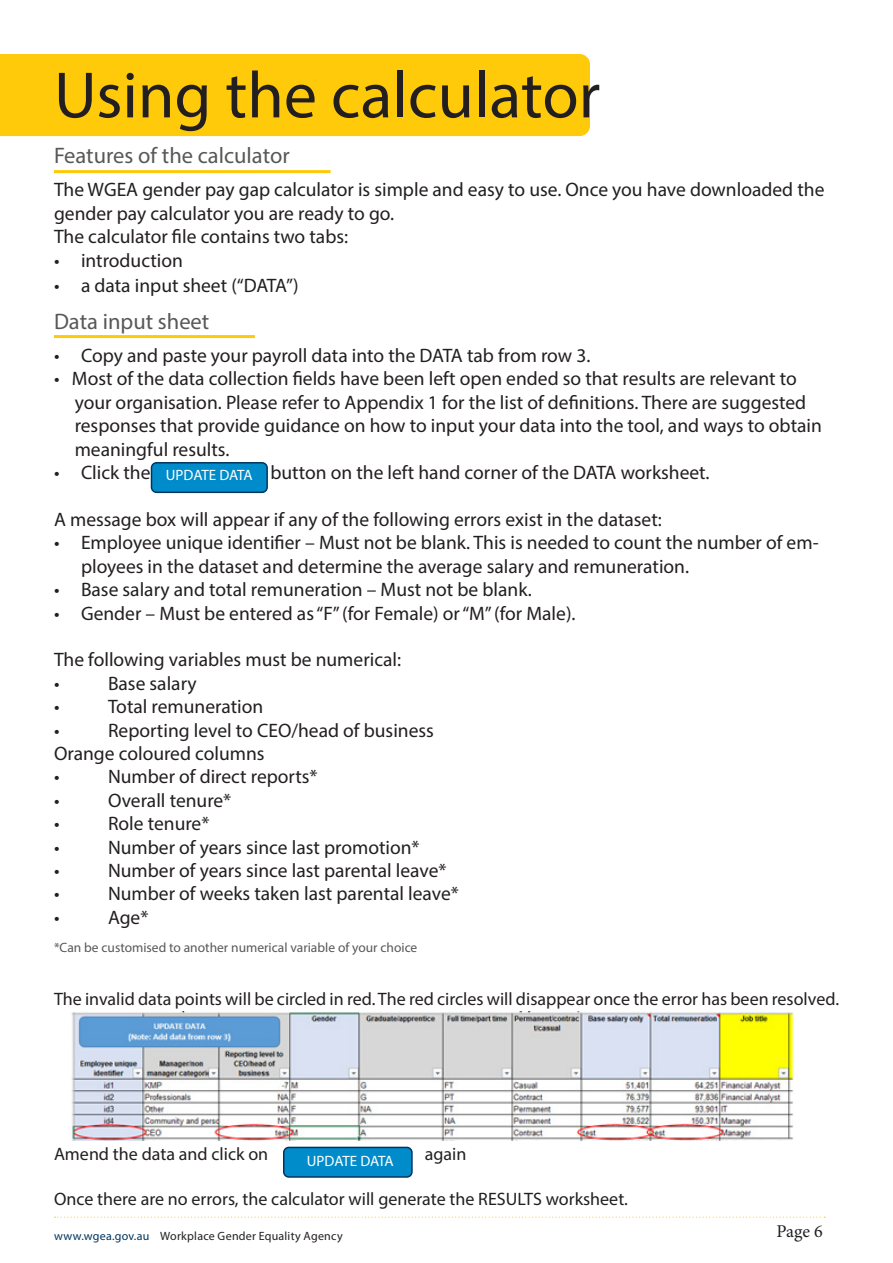
<style>
.page{position:relative;width:893px;height:1263px;background:#fff}
.page>*{position:absolute;margin:0;border:0;box-sizing:border-box;transform-origin:0 0}
.t1{font:66px "Myriad Pro";color:#231f20}
.t2{font:22.5px "Myriad Pro";color:#57585a}
.t3{font:19.5px/23.4px "Myriad Pro";color:#231f20}
.t4{font:18px "Myriad Pro";color:#231f20}
.t5{font:18px "Minion Pro";color:#231f20}
.t6{font:15px "Myriad Pro";letter-spacing:-.015em;color:#fff}
.t7{font:13.5px "Myriad Pro";color:#57585a}
.t8{font:12px "Myriad Pro";letter-spacing:.02em;color:#231f20}
.s1{color:#00355e}
</style>
<div class="page">
<svg style="left:55px;top:1217px;width:770px;height:1px"></svg>
<div style="left:0;top:54px;width:590px;height:83px;background:#feca0a"></div>
<hr style="left:54px;top:170px;width:277px;height:3px;background:#feca0a">
<div style="left:151px;top:463px;width:116px;height:29px;background:#008cca;border-radius:5px"></div>
<div style="left:151px;top:462px;width:117px;height:31px;border:2px solid #00355e;border-radius:5px"></div>
<hr style="left:54px;top:335px;width:201px;height:3px;background:#feca0a">
<img style="left:71px;top:1011px;width:723px;height:129px">
<div style="left:284px;top:1147px;width:128px;height:30px;background:#008cca;border-radius:5px"></div>
<div style="left:283px;top:1147px;width:130px;height:31px;border:2px solid #00355e;border-radius:5px"></div>
<p class="t1" style="left:54px;top:55px;width:548px">Using the calculator</p>
<p class="t2" style="left:54px;top:142px;width:237px">Features of the calculator</p>
<p class="t3" style="left:54px;top:178px;width:772px">The WGEA gender pay gap calculator is simple and easy to use. Once you have downloaded the</p>
<p class="t3" style="left:54px;top:201px;width:342px">gender pay calculator you are ready to go.</p>
<p class="t3" style="left:54px;top:225px;width:296px">The calculator file contains two tabs:</p>
<p class="t3" style="left:54px;top:248px;width:130px">• introduction</p>
<p class="t3" style="left:54px;top:273px;width:246px">• a data input sheet (“DATA”)</p>
<p class="t2" style="left:54px;top:307px;width:157px">Data input sheet</p>
<p class="t3" style="left:54px;top:343px;width:538px">• Copy and paste your payroll data into the DATA tab from row 3.</p>
<p class="t3" style="left:75px;top:367px;width:749px;text-indent:-21px">• Most of the data collection fields have been left open ended so that results are relevant to your organisation. Please refer to Appendix 1 for the list of definitions. There are suggested responses that provide guidance on how to input your data into the tool, and ways to obtain meaningful results.</p>
<p class="t3" style="left:54px;top:460px;width:98px">• Click the</p>
<p class="t3" style="left:270px;top:460px;width:441px">button on the left hand corner of the DATA worksheet.</p>
<p class="t3" style="left:54px;top:507px;width:609px">A message box will appear if any of the following errors exist in the dataset:</p>
<p class="t3" style="left:81px;top:531px;width:739px;text-indent:-27px">• Employee unique identifier – Must not be blank. This is needed to count the number of em&shy;ployees in the dataset and determine the average salary and remuneration.</p>
<p class="t3" style="left:54px;top:577px;width:479px">• Base salary and total remuneration – Must not be blank.</p>
<p class="t3" style="left:54px;top:601px;width:523px">• Gender – Must be entered as “F” (for Female) or “M” (for Male).</p>
<p class="t3" style="left:54px;top:648px;width:349px">The following variables must be numerical:</p>
<p class="t3" style="left:54px;top:671px;width:7px">•</p>
<p class="t3" style="left:108px;top:671px;width:90px">Base salary</p>
<p class="t3" style="left:54px;top:694px;width:7px">•</p>
<p class="t3" style="left:108px;top:694px;width:157px">Total remuneration</p>
<p class="t3" style="left:54px;top:718px;width:7px">•</p>
<p class="t3" style="left:108px;top:718px;width:327px">Reporting level to CEO/head of business</p>
<p class="t3" style="left:54px;top:741px;width:212px">Orange coloured columns •</p>
<p class="t6" style="left:166px;top:466px;width:88px">UPDATE DATA</p>
<p class="t3" style="left:108px;top:765px;width:211px">Number of direct reports*</p>
<p class="t3" style="left:54px;top:788px;width:7px">•</p>
<p class="t3" style="left:108px;top:788px;width:125px">Overall tenure*</p>
<p class="t3" style="left:54px;top:811px;width:7px">•</p>
<p class="t3" style="left:108px;top:811px;width:103px">Role tenure*</p>
<p class="t3" style="left:54px;top:835px;width:7px">•</p>
<p class="t3" style="left:108px;top:835px;width:313px">Number of years since last promotion*</p>
<p class="t3" style="left:54px;top:858px;width:7px">•</p>
<p class="t3" style="left:108px;top:858px;width:340px">Number of years since last parental leave*</p>
<p class="t3" style="left:54px;top:882px;width:7px">•</p>
<p class="t3" style="left:108px;top:882px;width:352px">Number of weeks taken last parental leave*</p>
<p class="t3" style="left:54px;top:905px;width:7px">•</p>
<p class="t3" style="left:108px;top:905px;width:42px">Age*</p>
<p class="t7" style="left:54px;top:939px;width:365px">*Can be customised to another numerical variable of your choice</p>
<p class="t4" style="left:54px;top:988px;width:787px">The invalid data points will be circled in red. The red circles will disappear once the error has been resolved.</p>
<p class="t4" style="left:54px;top:1143px;width:216px">Amend the data and click on</p>
<p class="t4" style="left:425px;top:1143px;width:43px">again</p>
<p class="t6" style="left:307px;top:1152px;width:88px">UPDATE DATA</p>
<p class="t4" style="left:54px;top:1187px;width:575px">Once there are no errors, the calculator will generate the RESULTS worksheet.</p>
<p class="t8" style="left:54px;top:1228px;width:290px"><span class="s1">www.wgea.gov.au</span> Workplace Gender Equality Agency</p>
<p class="t5" style="left:776px;top:1219px;width:48px">Page 6</p>
</div>
